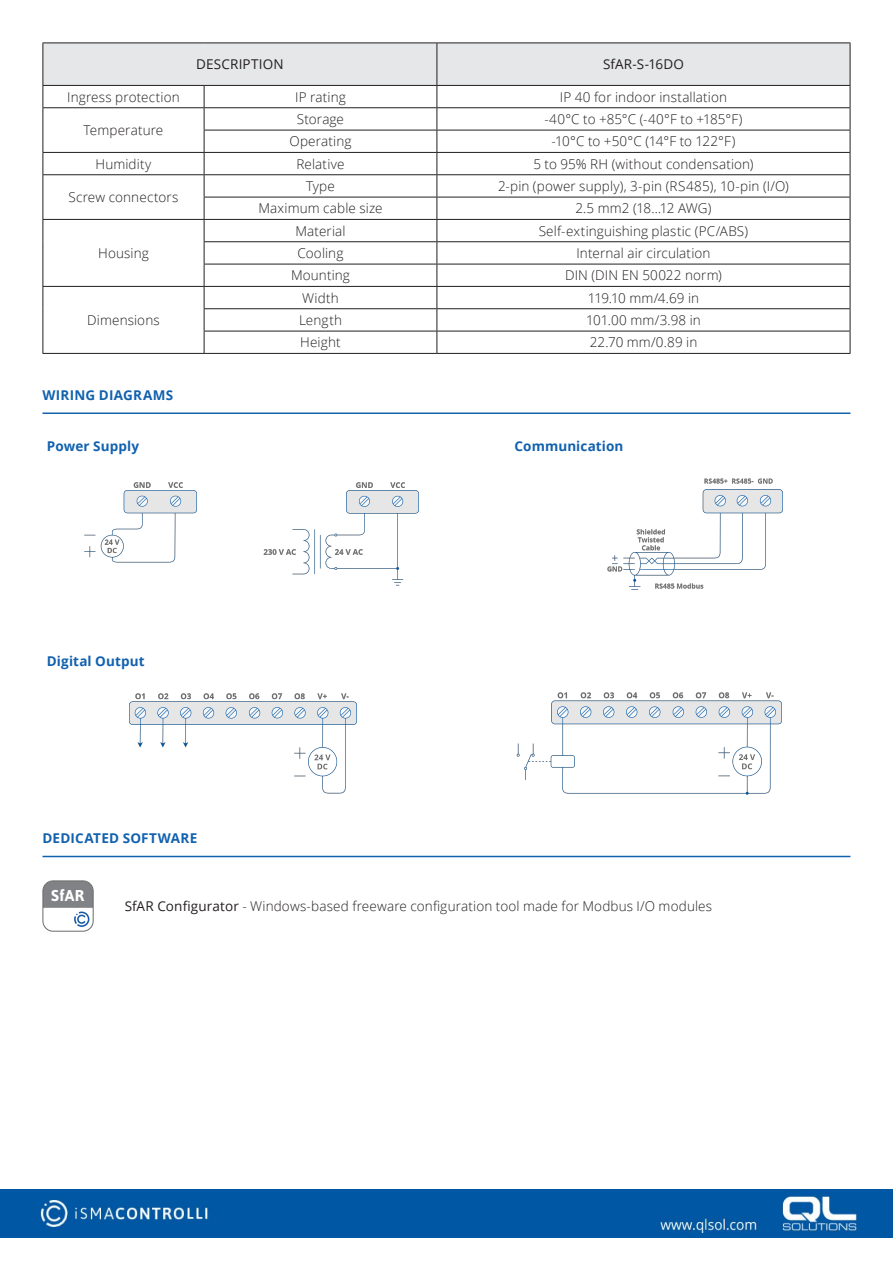
<style>
.page{position:relative;width:893px;height:1263px;background:#fff}
.page>*{position:absolute;margin:0;border:0;box-sizing:border-box;transform-origin:0 0}
.t1{font:15.75px "Asap";color:#fff}
.t2{font:300 13.5px "Open Sans";letter-spacing:.01em;color:#231f20}
.t3{font:700 13.5px "Open Sans";letter-spacing:.01em;color:#1161af}
.t4{font:13.5px "Open Sans";letter-spacing:.015em;color:#231f20}
.t5{font:300 13.5px "Open Sans";letter-spacing:-.01em;color:#231f20}
.t6{font:300 13.5px "Open Sans";letter-spacing:-.025em;color:#231f20}
.s1{font-weight:400}
</style>
<div class="page">
<hr style="left:43px;top:412px;width:807px;height:2px;background:#1161af">
<hr style="left:43px;top:856px;width:807px;height:1px;background:#1161af">
<hr style="left:43px;top:353px;width:161px;height:1px;background:#231f20">
<hr style="left:204px;top:353px;width:233px;height:1px;background:#231f20">
<hr style="left:437px;top:353px;width:413px;height:1px;background:#231f20">
<svg style="left:43px;top:43px;width:808px;height:310px"></svg>
<hr style="left:43px;top:286px;width:161px;height:1px;background:#231f20">
<hr style="left:437px;top:43px;width:1px;height:42px;background:#231f20">
<img style="left:85px;top:482px;width:111px;height:81px">
<img style="left:263px;top:482px;width:156px;height:104px">
<img style="left:607px;top:478px;width:175px;height:112px">
<img style="left:129px;top:693px;width:228px;height:101px">
<img style="left:516px;top:692px;width:265px;height:103px">
<svg style="left:43px;top:881px;width:50px;height:50px"></svg>
<div style="left:43px;top:880px;width:51px;height:51px;border:1px solid #696969;border-radius:10px"></div>
<img style="left:0;top:1190px;width:893px;height:47px">
<p class="t4" style="left:196px;top:55px;width:89px">DESCRIPTION</p>
<p class="t4" style="left:603px;top:55px;width:82px">SfAR-S-16DO</p>
<p class="t2" style="left:67px;top:88px;width:114px">Ingress protection</p>
<p class="t2" style="left:295px;top:88px;width:52px">IP rating</p>
<p class="t2" style="left:560px;top:88px;width:169px">IP 40 for indoor installation</p>
<p class="t2" style="left:84px;top:121px;width:81px">Temperature</p>
<p class="t2" style="left:297px;top:110px;width:49px">Storage</p>
<p class="t2" style="left:544px;top:110px;width:200px">-40°C to +85°C (-40°F to +185°F)</p>
<p class="t2" style="left:289px;top:132px;width:63px">Operating</p>
<p class="t2" style="left:552px;top:132px;width:185px">-10°C to +50°C (14°F to 122°F)</p>
<p class="t2" style="left:96px;top:155px;width:57px">Humidity</p>
<p class="t2" style="left:296px;top:155px;width:50px">Relative</p>
<p class="t2" style="left:533px;top:155px;width:222px">5 to 95% RH (without condensation)</p>
<p class="t2" style="left:68px;top:188px;width:111px">Screw connectors</p>
<p class="t2" style="left:306px;top:177px;width:30px">Type</p>
<p class="t2" style="left:498px;top:177px;width:292px">2-pin (power supply), 3-pin (RS485), 10-pin (I/O)</p>
<p class="t2" style="left:258px;top:199px;width:126px">Maximum cable size</p>
<p class="t5" style="left:575px;top:199px;width:138px">2.5 mm2 (18…12 AWG)</p>
<p class="t2" style="left:98px;top:244px;width:52px">Housing</p>
<p class="t2" style="left:87px;top:311px;width:74px">Dimensions</p>
<p class="t3" style="left:43px;top:385px;width:132px">WIRING DIAGRAMS</p>
<p class="t2" style="left:295px;top:222px;width:52px">Material</p>
<p class="t2" style="left:539px;top:222px;width:211px">Self-extinguishing plastic (PC/ABS)</p>
<p class="t2" style="left:298px;top:244px;width:47px">Cooling</p>
<p class="t2" style="left:576px;top:244px;width:136px">Internal air circulation</p>
<p class="t2" style="left:291px;top:266px;width:61px">Mounting</p>
<p class="t2" style="left:565px;top:266px;width:158px">DIN (DIN EN 50022 norm)</p>
<p class="t2" style="left:302px;top:289px;width:38px">Width</p>
<p class="t6" style="left:588px;top:289px;width:113px">119.10 mm/4.69 in</p>
<p class="t2" style="left:299px;top:311px;width:45px">Length</p>
<p class="t2" style="left:586px;top:311px;width:116px">101.00 mm/3.98 in</p>
<p class="t2" style="left:300px;top:333px;width:42px">Height</p>
<p class="t2" style="left:590px;top:333px;width:109px">22.70 mm/0.89 in</p>
<p class="t3" style="left:47px;top:437px;width:94px">Power Supply</p>
<p class="t3" style="left:514px;top:437px;width:110px">Communication</p>
<p class="t3" style="left:47px;top:652px;width:99px">Digital Output</p>
<p class="t3" style="left:43px;top:828px;width:156px">DEDICATED SOFTWARE</p>
<p class="t1" style="left:51px;top:885px;width:35px">SfAR</p>
<p class="t2" style="left:125px;top:897px;width:589px"><span class="s1">SfAR Configurator</span> - Windows-based freeware configuration tool made for Modbus I/O modules</p>
</div>
